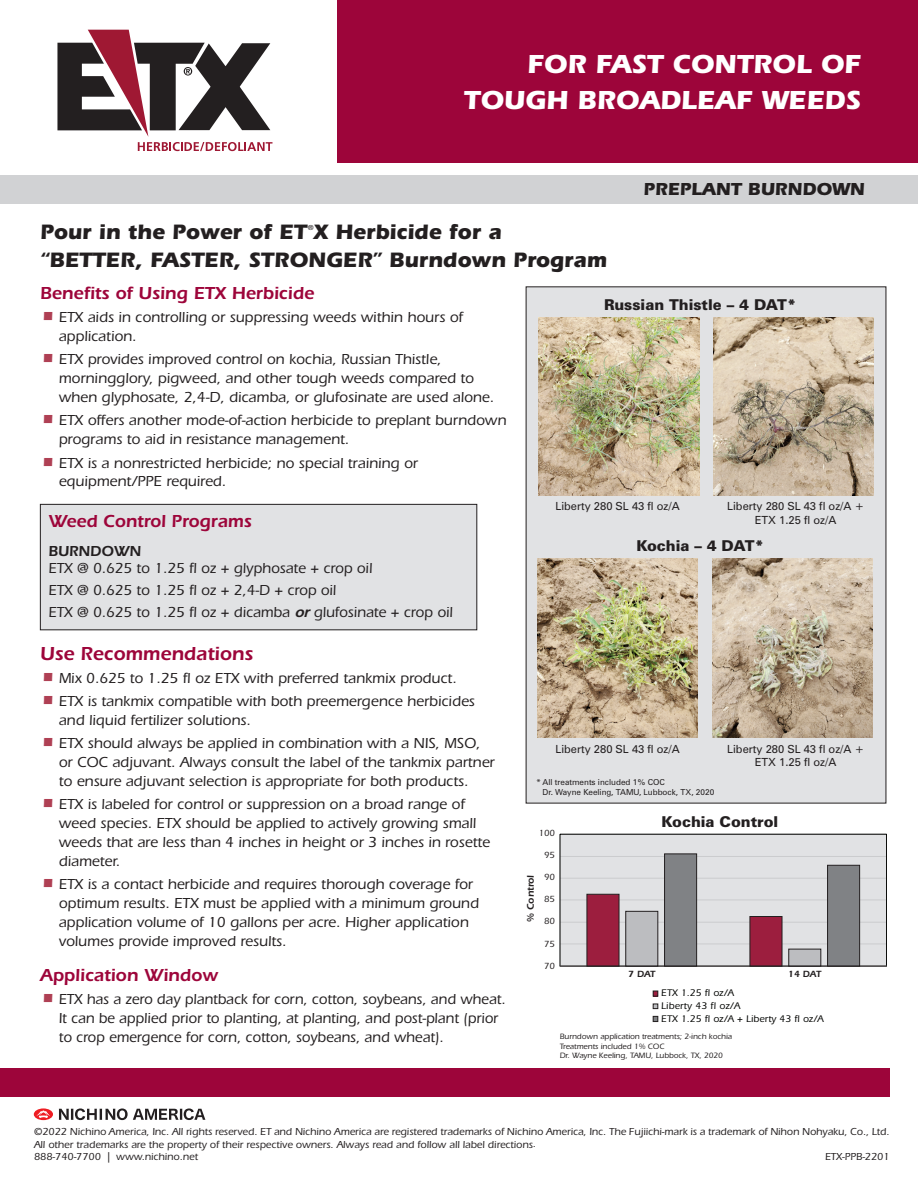
<style>
.page{position:relative;width:918px;height:1188px;background:#fff}
.page>*{position:absolute;margin:0;border:0;box-sizing:border-box;transform-origin:0 0}
.t1{font:700 27px/36px "Itc Eras";color:#fff;text-align:right}
.t2{font:700 21.6px "Itc Eras";color:#231f20}
.t3{font:600 19.5px "Itc Eras";color:#9d053a}
.t4{font:600 18px "Itc Eras";color:#9d053a}
.t5{font:700 18px "Itc Eras";color:#231f20}
.t6{font:500 15px/18.9px "Itc Eras";color:#231f20}
.t7{font:900 15px "Zurich BT";color:#231f20}
.t8{font:600 15px "Itc Eras";color:#231f20}
.t9{font:11.25px/13.5px "Zurich BT";color:#231f20;text-align:center}
.t10{font:500 10.5px/12.3px "Itc Eras";color:#231f20}
.t11{font:500 9.9px/12.8px "Itc Eras";letter-spacing:.01em;color:#040503}
.t12{font:600 9.9px "Itc Eras";color:#231f20}
.t13{font:500 9.3px "Itc Eras";color:#231f20}
.t14{font:600 9.3px "Itc Eras";color:#231f20}
.t15{font:8.25px/9.9px "Zurich BT";color:#231f20}
.t16{font:500 8.1px/9.8px "Itc Eras";color:#231f20}
.t17{font:500 7.95px/9.6px "Itc Eras";color:#231f20}
.t18{font:500 7.5px "Itc Eras";color:#231f20}
.s1{font-size:27px;color:#af4054}
.s2{font-weight:600;font-style:italic}
</style>
<div class="page">
<div style="left:560px;top:834px;width:327px;height:132px;background:#e1e2e4"></div>
<div style="left:526px;top:287px;width:360px;height:516px;background:#e1e2e4"></div>
<svg style="left:57px;top:30px;width:215px;height:121px"></svg>
<div style="left:338px;top:0;width:580px;height:163px;background:#9d053a"></div>
<div style="left:0;top:176px;width:918px;height:28px;background:#d1d2d4"></div>
<div style="left:41px;top:505px;width:436px;height:125px;background:#e1e2e4"></div>
<div style="left:40px;top:504px;width:437px;height:126px;border:1px solid #231f20"></div>
<div style="left:0;top:1068px;width:890px;height:29px;background:#9d053a"></div>
<svg style="left:34px;top:1108px;width:19px;height:12px"></svg>
<svg style="left:37px;top:1111px;width:13px;height:7px"></svg>
<svg style="left:59px;top:1108px;width:146px;height:12px"></svg>
<hr style="left:560px;top:944px;width:327px;height:1px;background:#cbccce">
<hr style="left:560px;top:922px;width:327px;height:1px;background:#cbccce">
<hr style="left:560px;top:900px;width:327px;height:1px;background:#cbccce">
<hr style="left:560px;top:878px;width:327px;height:1px;background:#cbccce">
<hr style="left:560px;top:856px;width:327px;height:1px;background:#cbccce">
<div style="left:560px;top:834px;width:327px;height:132px;border:1px solid #040503"></div>
<svg style="left:653px;top:991px;width:5px;height:5px"></svg>
<svg style="left:653px;top:1004px;width:5px;height:5px"></svg>
<svg style="left:653px;top:1016px;width:5px;height:6px"></svg>
<svg style="left:587px;top:854px;width:273px;height:112px"></svg>
<hr style="left:560px;top:966px;width:327px;height:1px;background:#231f20">
<img style="left:539px;top:317px;width:160px;height:179px">
<img style="left:713px;top:317px;width:161px;height:179px">
<img style="left:538px;top:559px;width:160px;height:178px">
<img style="left:712px;top:559px;width:160px;height:178px">
<h1 class="t1" style="left:464px;top:48px;width:399px">FOR FAST CONTROL OF<br>TOUGH BROADLEAF WEEDS</h1>
<p class="t5" style="left:644px;top:182px;width:223px">PREPLANT BURNDOWN</p>
<h2 class="t2" style="left:40px;top:225px;width:463px">Pour in the Power of ET X Herbicide for a</h2>
<p class="t18" style="left:308px;top:225px;width:7px">®</p>
<h2 class="t2" style="left:40px;top:252px;width:568px">“BETTER, FASTER, STRONGER” Burndown Program</h2>
<p class="t4" style="left:40px;top:287px;width:276px">Benefits of Using ETX Herbicide</p>
<p class="t6" style="left:59px;top:310px;width:406px;text-indent:-19px"><span class="s1">•</span> ETX aids in controlling or suppressing weeds within hours of application.</p>
<p class="t6" style="left:59px;top:352px;width:437px;text-indent:-19px"><span class="s1">•</span> ETX provides improved control on kochia, Russian Thistle, morningglory, pigweed, and other tough weeds compared to when glyphosate, 2,4-D, dicamba, or glufosinate are used alone.</p>
<p class="t6" style="left:59px;top:413px;width:449px;text-indent:-19px"><span class="s1">•</span> ETX offers another mode-of-action herbicide to preplant burndown programs to aid in resistance management.</p>
<p class="t6" style="left:59px;top:455px;width:361px;text-indent:-19px"><span class="s1">•</span> ETX is a nonrestricted herbicide; no special training or equipment/PPE required.</p>
<p class="t4" style="left:48px;top:515px;width:205px">Weed Control Programs</p>
<p class="t8" style="left:48px;top:546px;width:94px">BURNDOWN</p>
<p class="t6" style="left:48px;top:559px;width:406px;line-height:21.9px">ETX @ 0.625 to 1.25 fl oz + glyphosate + crop oil<br>ETX @ 0.625 to 1.25 fl oz + 2,4-D + crop oil<br>ETX @ 0.625 to 1.25 fl oz + dicamba <span class="s2">or</span>glufosinate + crop oil</p>
<h3 class="t3" style="left:40px;top:647px;width:215px">Use Recommendations</h3>
<p class="t6" style="left:40px;top:670px;width:418px"><span class="s1">•</span> Mix 0.625 to 1.25 fl oz ETX with preferred tankmix product.</p>
<p class="t6" style="left:59px;top:693px;width:418px;text-indent:-19px"><span class="s1">•</span> ETX is tankmix compatible with both preemergence herbicides and liquid fertilizer solutions.</p>
<p class="t6" style="left:59px;top:735px;width:438px;text-indent:-19px"><span class="s1">•</span> ETX should always be applied in combination with a NIS, MSO, or COC adjuvant. Always consult the label of the tankmix partner to ensure adjuvant selection is appropriate for both products.</p>
<p class="t6" style="left:59px;top:796px;width:433px;text-indent:-19px"><span class="s1">•</span> ETX is labeled for control or suppression on a broad range of weed species. ETX should be applied to actively growing small weeds that are less than 4 inches in height or 3 inches in rosette diameter.</p>
<p class="t6" style="left:59px;top:876px;width:422px;text-indent:-19px"><span class="s1">•</span> ETX is a contact herbicide and requires thorough coverage for optimum results. ETX must be applied with a minimum ground application volume of 10 gallons per acre. Higher application volumes provide improved results.</p>
<p class="t4" style="left:40px;top:969px;width:179px">Application Window</p>
<p class="t6" style="left:59px;top:991px;width:448px;text-indent:-19px"><span class="s1">•</span> ETX has a zero day plantback for corn, cotton, soybeans, and wheat.<br>It can be applied prior to planting, at planting, and post-plant (prior to crop emergence for corn, cotton, soybeans, and wheat).</p>
<p class="t7" style="left:604px;top:299px;width:194px">Russian Thistle – 4 DAT*</p>
<p class="t9" style="left:555px;top:501px;width:126px">Liberty 280 SL 43 fl oz/A</p>
<p class="t9" style="left:727px;top:501px;width:138px">Liberty 280 SL 43 fl oz/A +<br>ETX 1.25 fl oz/A</p>
<p class="t7" style="left:636px;top:541px;width:129px">Kochia – 4 DAT*</p>
<p class="t9" style="left:555px;top:743px;width:126px">Liberty 280 SL 43 fl oz/A</p>
<p class="t9" style="left:727px;top:743px;width:138px">Liberty 280 SL 43 fl oz/A +<br>ETX 1.25 fl oz/A</p>
<p class="t15" style="left:543px;top:778px;width:173px;text-indent:-6px">* All treatments included 1% COC<br>Dr. Wayne Keeling, TAMU, Lubbock, TX, 2020</p>
<p class="t7" style="left:661px;top:816px;width:118px">Kochia Control</p>
<p class="t13" style="left:539px;top:830px;width:18px">100</p>
<p class="t13" style="left:544px;top:852px;width:12px">95</p>
<p class="t13" style="left:544px;top:874px;width:12px">90</p>
<p class="t13" style="left:544px;top:896px;width:12px">85</p>
<p class="t13" style="left:544px;top:918px;width:12px">80</p>
<p class="t13" style="left:544px;top:940px;width:12px">75</p>
<p class="t13" style="left:544px;top:963px;width:12px">70</p>
<p class="t12" style="left:527px;top:922px;width:48px;rotate:-90deg">% Control</p>
<p class="t14" style="left:628px;top:971px;width:29px">7 DAT</p>
<p class="t14" style="left:788px;top:971px;width:35px">14 DAT</p>
<p class="t11" style="left:661px;top:988px;width:164px">ETX 1.25 fl oz/A<br>Liberty 43 fl oz/A<br>ETX 1.25 fl oz/A + Liberty 43 fl oz/A</p>
<p class="t17" style="left:560px;top:1033px;width:174px">Burndown application treatments; 2-inch kochia<br>Treatments included 1% COC<br>Dr. Wayne Keeling, TAMU, Lubbock, TX, 2020</p>
<p class="t16" style="left:568px;top:1034px;width:177px">Burndown application treatments; 2 inch Kochia<br>Treatments include 1% COC<br>Dr. Wayne Keeling, TAMU, 2020</p>
<p class="t10" style="left:34px;top:1127px;width:857px">©2022 Nichino America, Inc. All rights reserved. ET and Nichino America are registered trademarks of Nichino America, Inc. The Fujiichi-mark is a trademark of Nihon Nohyaku, Co., Ltd.<br>All other trademarks are the property of their respective owners. Always read and follow all label directions.<br>888-740-7700 | www.nichino.net</p>
<p class="t10" style="left:825px;top:1152px;width:66px">ETX-PPB-2201</p>
</div>
